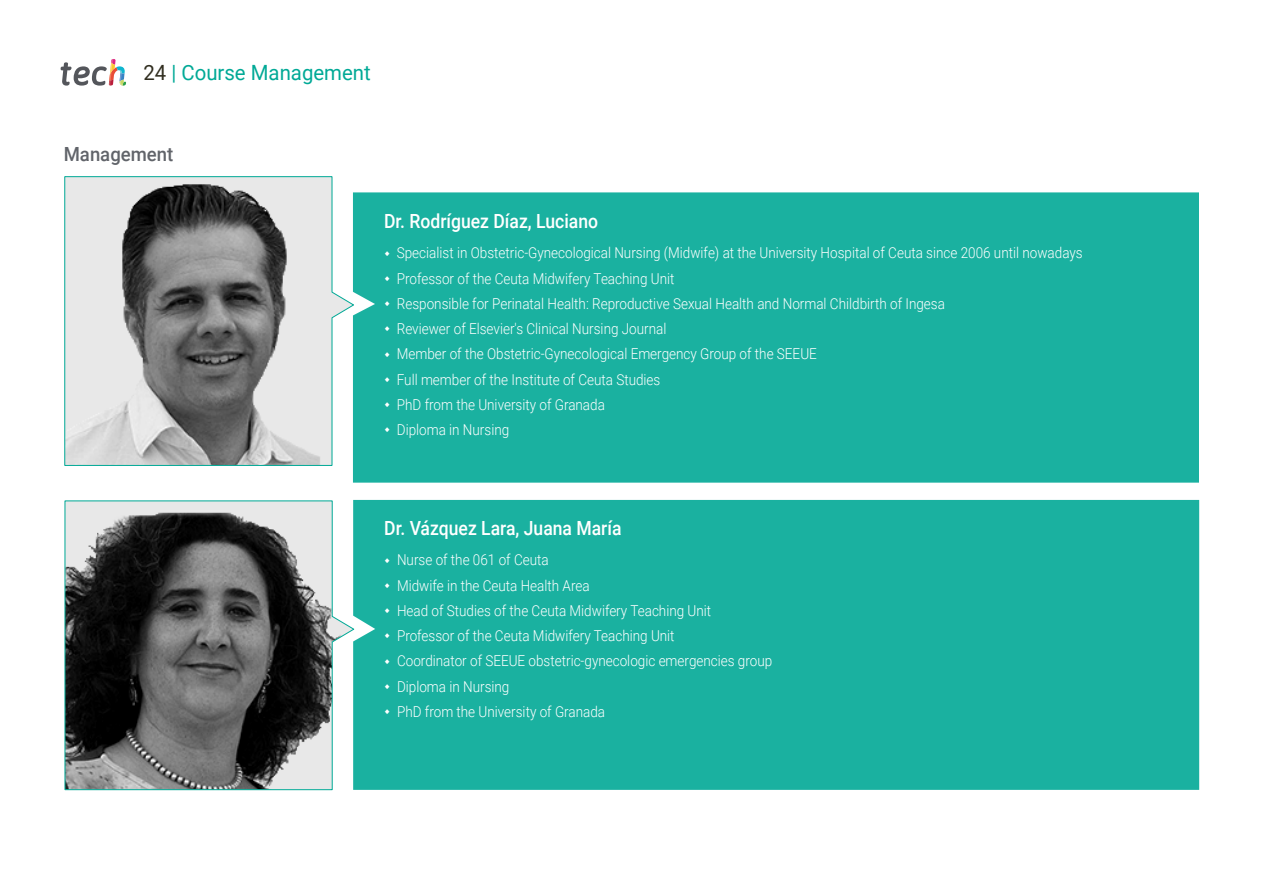
<style>
.page{position:relative;width:1263px;height:893px;background:#fff}
.page>*{position:absolute;margin:0;border:0;box-sizing:border-box;transform-origin:0 0}
.t1{font:21px "Roboto";color:#00a996}
.t2{font:500 19.5px "Roboto";color:#fff;scale:.9 1}
.t3{font:500 19.5px "Roboto";color:#61646a;scale:.95 1}
.t4{font:300 15px/25.2px "Roboto";color:#fff;scale:.9 1}
.s1{color:#312e20}
</style>
<div class="page">
<svg style="left:61px;top:59px;width:65px;height:27px"></svg>
<div style="left:353px;top:192px;width:846px;height:291px;background:#1ab1a0"></div>
<div style="left:354px;top:500px;width:845px;height:290px;background:#1ab1a0"></div>
<svg style="left:65px;top:500px;width:289px;height:290px;background:#666868"></svg>
<svg style="left:64px;top:176px;width:290px;height:290px;background:#abaead"></svg>
<svg style="left:385px;top:251px;width:4px;height:5px"></svg>
<svg style="left:385px;top:276px;width:4px;height:5px"></svg>
<svg style="left:385px;top:301px;width:4px;height:5px"></svg>
<svg style="left:385px;top:327px;width:4px;height:5px"></svg>
<svg style="left:385px;top:352px;width:4px;height:5px"></svg>
<svg style="left:385px;top:377px;width:4px;height:5px"></svg>
<svg style="left:385px;top:402px;width:4px;height:5px"></svg>
<svg style="left:385px;top:428px;width:4px;height:5px"></svg>
<svg style="left:385px;top:558px;width:5px;height:5px"></svg>
<svg style="left:385px;top:583px;width:5px;height:5px"></svg>
<svg style="left:385px;top:608px;width:5px;height:5px"></svg>
<svg style="left:385px;top:634px;width:5px;height:5px"></svg>
<svg style="left:385px;top:659px;width:5px;height:5px"></svg>
<svg style="left:385px;top:684px;width:5px;height:5px"></svg>
<svg style="left:385px;top:709px;width:5px;height:5px"></svg>
<h1 class="t1" style="left:144px;top:57px;width:229px"><span class="s1">24</span> | Course Management</h1>
<h2 class="t3" style="left:64px;top:141px;width:117px">Management</h2>
<h2 class="t2" style="left:384px;top:208px;width:239px">Dr. Rodríguez Díaz, Luciano</h2>
<p class="t4" style="left:397px;top:240px;width:764px">Specialist in Obstetric-Gynecological Nursing (Midwife) at the University Hospital of Ceuta since 2006 until nowadays Professor of the Ceuta Midwifery Teaching Unit<br>Responsible for Perinatal Health: Reproductive Sexual Health and Normal Childbirth of Ingesa<br>Reviewer of Elsevier's Clinical Nursing Journal<br>Member of the Obstetric-Gynecological Emergency Group of the SEEUE<br>Full member of the Institute of Ceuta Studies<br>PhD from the University of Granada<br>Diploma in Nursing</p>
<h2 class="t2" style="left:384px;top:515px;width:265px">Dr. Vázquez Lara, Juana María</h2>
<p class="t4" style="left:397px;top:547px;width:418px">Nurse of the 061 of Ceuta<br>Midwife in the Ceuta Health Area<br>Head of Studies of the Ceuta Midwifery Teaching Unit<br>Professor of the Ceuta Midwifery Teaching Unit<br>Coordinator of SEEUE obstetric-gynecologic emergencies group Diploma in Nursing<br>PhD from the University of Granada</p>
</div>
